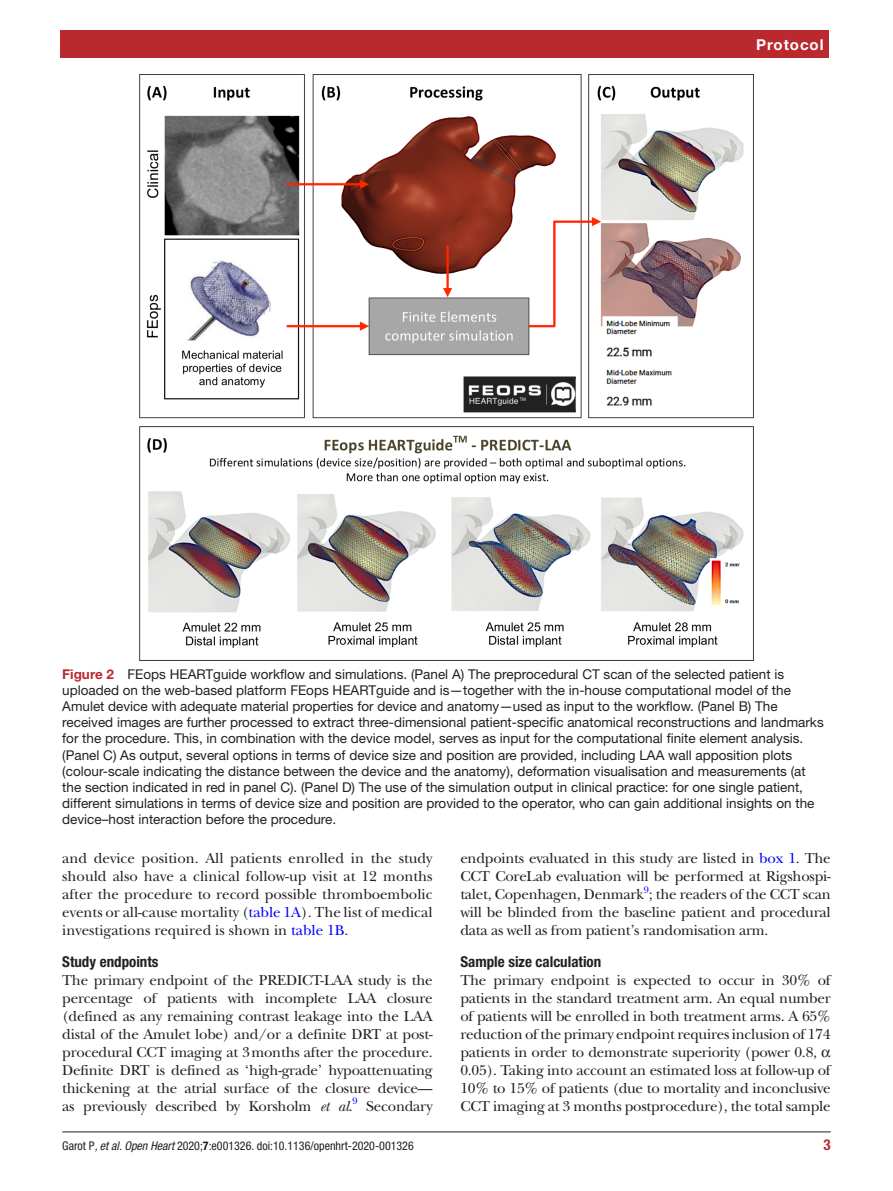
<style>
.page{position:relative;width:893px;height:1191px;background:#fff}
.page>*{position:absolute;margin:0;border:0;box-sizing:border-box;transform-origin:0 0}
.t1{font:15px/18px "New Baskerville";letter-spacing:-.015em;color:#231f20;text-align:justify}
.t2{font:700 condensed 15px "Helvetica Neue LT Std";color:#231f20}
.t3{font:700 15px "Helvetica Neue LT Std";letter-spacing:.065em;color:#fff}
.t4{font:700 condensed 15px "Helvetica Neue LT Std";color:#b9292e}
.t5{font:13.5px/16.2px "Helvetica Neue LT Std";color:#231f20}
.t6{font:condensed 12px "Helvetica Neue LT Std";color:#231f20}
.t7{font:9.9px "New Baskerville";color:#00f}
.s1{font-weight:700;color:#b9292e}
.s2{color:#00f}
.s3{font-style:italic}
.s4{font-weight:700}
</style>
<div class="page">
<hr style="left:62px;top:1131px;width:769px;height:1px;background:#231f20">
<div style="left:61px;top:31px;width:768px;height:27px;background:#b9292e"></div>
<img style="left:139px;top:74px;width:615px;height:587px">
<p class="t3" style="left:756px;top:35px;width:69px">Protocol</p>
<p class="t5" style="left:62px;top:665px;width:763px"><span class="s1">Figure 2</span> FEops HEARTguide workflow and simulations. (Panel A) The preprocedural CT scan of the selected patient is uploaded on the web-based platform FEops HEARTguide and is—together with the in-house computational model of the Amulet device with adequate material properties for device and anatomy—used as input to the workflow. (Panel B) The received images are further processed to extract three-dimensional patient-specific anatomical reconstructions and landmarks for the procedure. This, in combination with the device model, serves as input for the computational finite element analysis. (Panel C) As output, several options in terms of device size and position are provided, including LAA wall apposition plots (colour-scale indicating the distance between the device and the anatomy), deformation visualisation and measurements (at the section indicated in red in panel C). (Panel D) The use of the simulation output in clinical practice: for one single patient, different simulations in terms of device size and position are provided to the operator, who can gain additional insights on the device–host interaction before the procedure.</p>
<p class="t1" style="left:62px;top:849px;width:372px">and device position. All patients enrolled in the study should also have a clinical follow-up visit at 12 months after the procedure to record possible thromboembolic events or all-cause mortality (<span class="s2">table 1A</span>). The list of medical investigations required is shown in <span class="s2">table 1B</span>.</p>
<p class="t2" style="left:62px;top:952px;width:98px">Study endpoints</p>
<p class="t1" style="left:62px;top:971px;width:372px">The primary endpoint of the PREDICT-LAA study is the percentage of patients with incomplete LAA closure (defined as any remaining contrast leakage into the LAA distal of the Amulet lobe) and/or a definite DRT at post&shy;procedural CCT imaging at 3months after the procedure.<br>Definite DRT is defined as ‘high-grade’ hypoattenuating thickening at the atrial surface of the closure device— as previously described by Korsholm <span class="s3">et al</span>.</p>
<p class="t1" style="left:460px;top:849px;width:372px">endpoints evaluated in this study are listed in <span class="s2">box 1</span>. The CCT CoreLab evaluation will be performed at Rigshospi&shy;talet, Copenhagen, Denmark ; the readers of the CCT scan</p>
<p class="t7" style="left:644px;top:883px;width:7px">9</p>
<p class="t1" style="left:460px;top:903px;width:372px">will be blinded from the baseline patient and procedural data as well as from patient’s randomisation arm.</p>
<p class="t2" style="left:460px;top:952px;width:142px">Sample size calculation</p>
<p class="t1" style="left:460px;top:971px;width:372px;text-align:left">The primary endpoint is expected to occur in 30% of patients in the standard treatment arm. An equal number of patients will be enrolled in both treatment arms. A 65% reduction of the primary endpoint requires inclusion of 174 patients in order to demonstrate superiority (power 0.8, 0.05). Taking into account an estimated loss at follow-up of 10% to 15% of patients (due to mortality and inconclusive CCT imaging at 3 months postprocedure), the total sample</p>
<p class="t7" style="left:352px;top:1095px;width:7px">9</p>
<p class="t1" style="left:366px;top:1097px;width:68px">Secondary</p>
<p class="t6" style="left:62px;top:1139px;width:353px">Garot P<span class="s3">, et al. Open Heart</span> 2020;<span class="s4">7</span>:e001326. doi:10.1136/openhrt-2020-001326</p>
<p class="t4" style="left:823px;top:1135px;width:9px">3</p>
</div>
